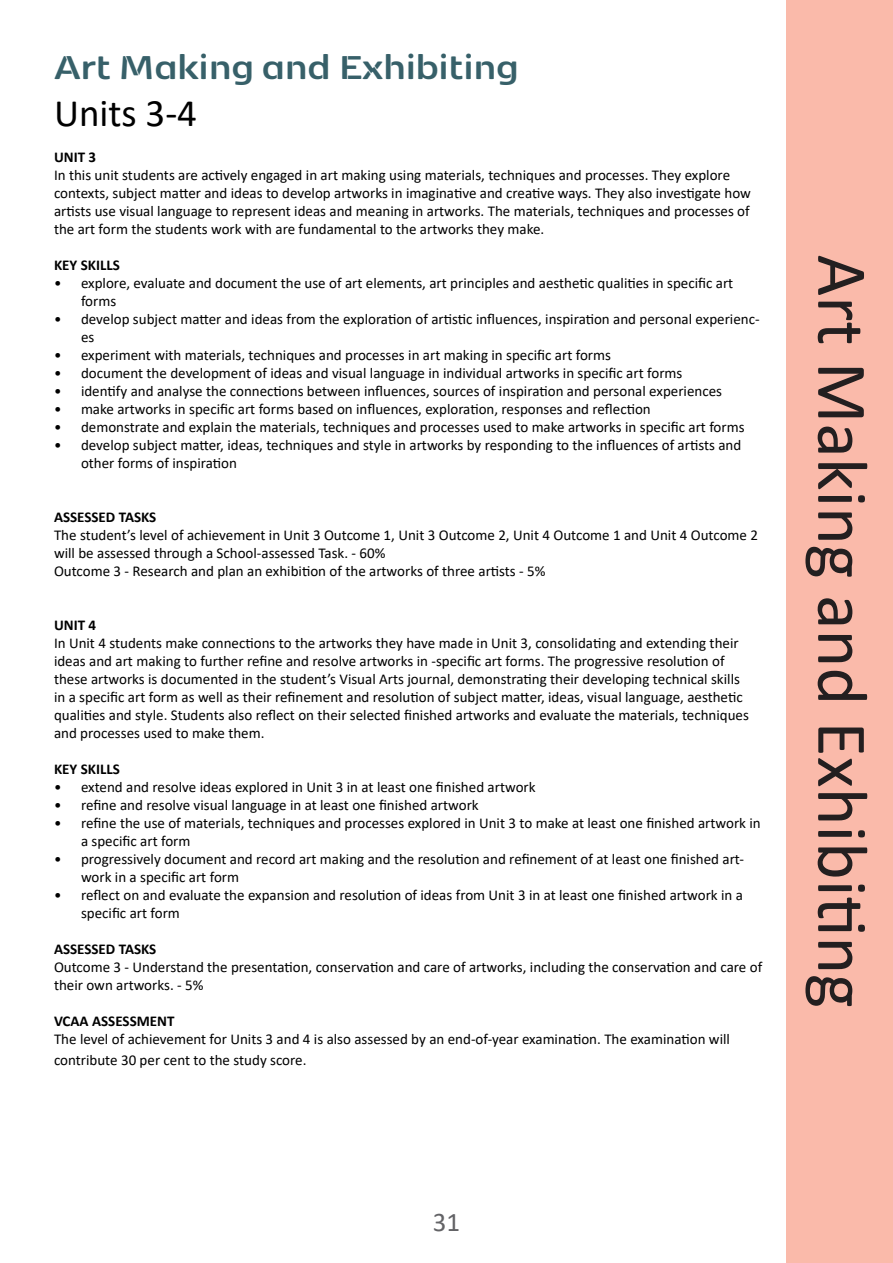
<style>
.page{position:relative;width:893px;height:1263px;background:#fff}
.page>*{position:absolute;margin:0;border:0;box-sizing:border-box;transform-origin:0 0}
.t1{font:72px "Calibri";color:#231f20}
.t2{font:700 39px "Kobenhavn Sans Stencil";color:#376069}
.t3{font:39px "Calibri";color:#000}
.t4{font:27px "Calibri";color:#636366}
.t5{font:15px/18px "Calibri";color:#000}
.t6{font:700 15px "Calibri";color:#000}
</style>
<div class="page">
<div style="left:786px;top:0;width:107px;height:1263px;background:#fabaaa"></div>
<p class="t2" style="left:54px;top:39px;width:466px">Art Making and Exhibiting</p>
<p class="t3" style="left:54px;top:86px;width:145px">Units 3-4</p>
<p class="t6" style="left:54px;top:146px;width:44px">UNIT 3</p>
<p class="t5" style="left:54px;top:165px;width:698px">In this unit students are actively engaged in art making using materials, techniques and processes. They explore contexts, subject matter and ideas to develop artworks in imaginative and creative ways. They also investigate how artists use visual language to represent ideas and meaning in artworks. The materials, techniques and processes of the art form the students work with are fundamental to the artworks they make.</p>
<p class="t6" style="left:54px;top:254px;width:67px">KEY SKILLS</p>
<p class="t5" style="left:81px;top:273px;width:654px;text-indent:-27px">• explore, evaluate and document the use of art elements, art principles and aesthetic qualities in specific art forms</p>
<p class="t5" style="left:81px;top:309px;width:680px;text-indent:-27px">• develop subject matter and ideas from the exploration of artistic influences, inspiration and personal experienc&shy;es</p>
<p class="t5" style="left:54px;top:345px;width:558px">• experiment with materials, techniques and processes in art making in specific art forms</p>
<p class="t5" style="left:54px;top:363px;width:630px">• document the development of ideas and visual language in individual artworks in specific art forms</p>
<p class="t5" style="left:54px;top:381px;width:669px">• identify and analyse the connections between influences, sources of inspiration and personal experiences</p>
<p class="t5" style="left:54px;top:399px;width:598px">• make artworks in specific art forms based on influences, exploration, responses and reflection</p>
<p class="t5" style="left:54px;top:417px;width:692px">• demonstrate and explain the materials, techniques and processes used to make artworks in specific art forms</p>
<p class="t5" style="left:81px;top:435px;width:662px;text-indent:-27px">• develop subject matter, ideas, techniques and style in artworks by responding to the influences of artists and other forms of inspiration</p>
<p class="t6" style="left:54px;top:506px;width:104px">ASSESSED TASKS</p>
<p class="t5" style="left:54px;top:525px;width:705px">The student’s level of achievement in Unit 3 Outcome 1, Unit 3 Outcome 2, Unit 4 Outcome 1 and Unit 4 Outcome 2 will be assessed through a School-assessed Task. - 60%</p>
<p class="t5" style="left:54px;top:561px;width:493px">Outcome 3 - Research and plan an exhibition of the artworks of three artists - 5%</p>
<p class="t6" style="left:54px;top:614px;width:44px">UNIT 4</p>
<p class="t5" style="left:54px;top:633px;width:696px">In Unit 4 students make connections to the artworks they have made in Unit 3, consolidating and extending their ideas and art making to further refine and resolve artworks in -specific art forms. The progressive resolution of these artworks is documented in the student’s Visual Arts journal, demonstrating their developing technical skills in a specific art form as well as their refinement and resolution of subject matter, ideas, visual language, aesthetic qualities and style. Students also reflect on their selected finished artworks and evaluate the materials, techniques and processes used to make them.</p>
<p class="t6" style="left:54px;top:758px;width:67px">KEY SKILLS</p>
<p class="t5" style="left:54px;top:777px;width:483px">• extend and resolve ideas explored in Unit 3 in at least one finished artwork</p>
<p class="t5" style="left:54px;top:795px;width:426px">• refine and resolve visual language in at least one finished artwork</p>
<p class="t5" style="left:81px;top:813px;width:681px;text-indent:-27px">• refine the use of materials, techniques and processes explored in Unit 3 to make at least one finished artwork in a specific art form</p>
<p class="t5" style="left:81px;top:849px;width:665px;text-indent:-27px">• progressively document and record art making and the resolution and refinement of at least one finished art&shy;work in a specific art form</p>
<p class="t5" style="left:81px;top:885px;width:664px;text-indent:-27px">• reflect on and evaluate the expansion and resolution of ideas from Unit 3 in at least one finished artwork in a specific art form</p>
<p class="t6" style="left:54px;top:938px;width:104px">ASSESSED TASKS</p>
<p class="t5" style="left:54px;top:957px;width:710px">Outcome 3 - Understand the presentation, conservation and care of artworks, including the conservation and care of their own artworks. - 5%</p>
<p class="t6" style="left:54px;top:1010px;width:122px">VCAA ASSESSMENT</p>
<p class="t5" style="left:54px;top:1027px;width:677px;line-height:21.6px">The level of achievement for Units 3 and 4 is also assessed by an end-of-year examination. The examination will contribute 30 per cent to the study score.</p>
<p class="t1" style="left:892px;top:255px;width:755px;rotate:90deg">Art Making and Exhibiting</p>
<p class="t4" style="left:433px;top:1204px;width:29px">31</p>
</div>
